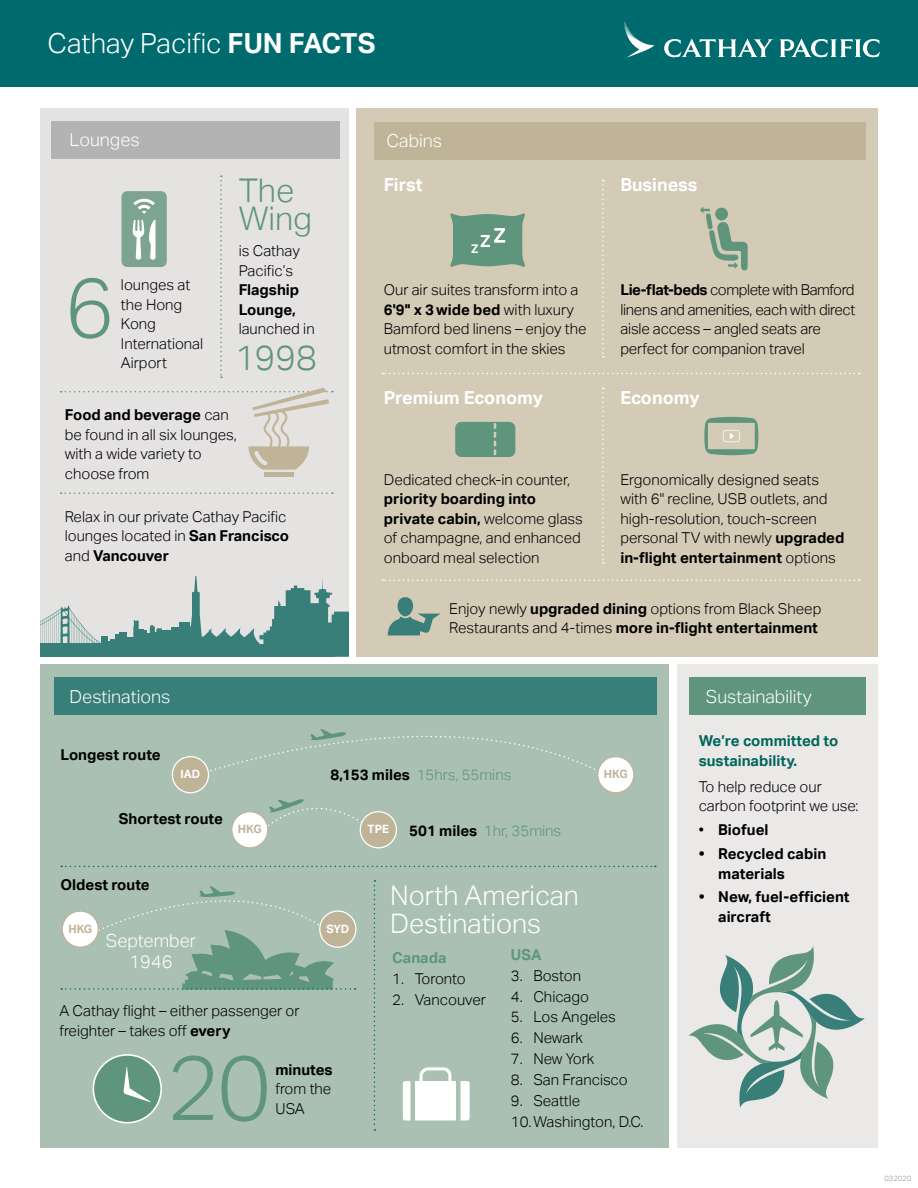
<style>
.page{position:relative;width:918px;height:1188px;background:#fff}
.page>*{position:absolute;margin:0;border:0;box-sizing:border-box;transform-origin:0 0}
.t1{font:300 90.75px "Cathay Pacific";color:#5f957c}
.t2{font:300 83.55px "Cathay Pacific";color:#5f957c}
.t3{font:300 35.1px "Cathay Pacific";color:#5f957c}
.t4{font:300 32.7px/28.7px "Cathay Pacific";color:#5f957c}
.t5{font:300 27.6px "Cathay Pacific";color:#fff}
.t6{font:300 27px/28.5px "Cathay Pacific";color:#fff}
.t7{font:300 18.15px/20.7px "Cathay Pacific";color:#fff;text-align:center}
.t8{font:300 18px "Cathay Pacific";color:#fff}
.t9{font:700 18px "Cathay Pacific";color:#fff}
.t10{font:300 15px/19.5px "Cathay Pacific";color:#000}
.t11{font:700 15px/19.5px "Cathay Pacific";color:#000}
.t12{font:300 15px/19.5px "Cathay Pacific";letter-spacing:-.02em;color:#000}
.t13{font:300 15px "Cathay Pacific";color:#5f957c}
.t14{font:700 15px/19.5px "Cathay Pacific";color:#00665a}
.t15{font:700 15px "Cathay Pacific";color:#5f957c}
.t16{font:700 11.55px "Cathay Pacific";color:#fff}
.t17{font:700 11.55px "Cathay Pacific";letter-spacing:-.025em;color:#c0b498}
.t18{font:300 7.5px "Cathay Pacific";color:#939598}
.s1{font-weight:700}
.s2{font-weight:700;color:#000}
.s3{font-weight:300}
</style>
<div class="page">
<div style="left:40px;top:664px;width:629px;height:484px;background:#a9c0b2"></div>
<div style="left:54px;top:678px;width:602px;height:37px;background:#387e79"></div>
<div style="left:40px;top:108px;width:309px;height:549px;background:#e5e2e2"></div>
<div style="left:356px;top:108px;width:522px;height:549px;background:#d4cbb7"></div>
<div style="left:51px;top:122px;width:288px;height:37px;background:#b3b3b3"></div>
<svg style="left:61px;top:492px;width:272px;height:2px"></svg>
<svg style="left:220px;top:176px;width:2px;height:202px"></svg>
<svg style="left:602px;top:180px;width:2px;height:177px"></svg>
<svg style="left:602px;top:388px;width:2px;height:176px"></svg>
<svg style="left:382px;top:373px;width:478px;height:1px"></svg>
<svg style="left:382px;top:579px;width:478px;height:2px"></svg>
<div style="left:264px;top:472px;width:30px;height:5px;background:#c0b498"></div>
<svg style="left:61px;top:388px;width:272px;height:82px"></svg>
<div style="left:374px;top:123px;width:492px;height:37px;background:#c0b498"></div>
<div style="left:677px;top:664px;width:201px;height:484px;background:#ebe8e8"></div>
<div style="left:689px;top:678px;width:176px;height:37px;background:#5f957c"></div>
<div style="left:0;top:0;width:918px;height:86px;background:#006b6e"></div>
<svg style="left:624px;top:22px;width:30px;height:35px"></svg>
<svg style="left:664px;top:38px;width:109px;height:19px"></svg>
<svg style="left:780px;top:38px;width:100px;height:19px"></svg>
<svg style="left:455px;top:422px;width:60px;height:35px;background:#64977e"></svg>
<svg style="left:195px;top:729px;width:409px;height:42px"></svg>
<svg style="left:265px;top:799px;width:109px;height:39px"></svg>
<div style="left:122px;top:191px;width:45px;height:76px;background:#7da490;border-radius:6px"></div>
<svg style="left:133px;top:220px;width:23px;height:40px"></svg>
<svg style="left:133px;top:198px;width:22px;height:16px"></svg>
<div style="left:172px;top:757px;width:36px;height:36px;background:#c0b498;border-radius:50%"></div>
<div style="left:172px;top:756px;width:37px;height:37px;border:1px solid #fff;border-radius:50%"></div>
<div style="left:598px;top:757px;width:36px;height:36px;background:#fff;border-radius:50%"></div>
<div style="left:597px;top:756px;width:38px;height:37px;border:1px solid #c0b498;border-radius:50%"></div>
<div style="left:232px;top:812px;width:36px;height:36px;background:#fff;border-radius:50%"></div>
<div style="left:231px;top:811px;width:38px;height:37px;border:1px solid #c0b498;border-radius:50%"></div>
<div style="left:360px;top:812px;width:36px;height:36px;background:#c0b498;border-radius:50%"></div>
<div style="left:360px;top:811px;width:37px;height:37px;border:1px solid #fff;border-radius:50%"></div>
<svg style="left:61px;top:865px;width:595px;height:266px"></svg>
<svg style="left:700px;top:207px;width:48px;height:64px"></svg>
<svg style="left:704px;top:417px;width:54px;height:38px"></svg>
<svg style="left:689px;top:946px;width:176px;height:162px"></svg>
<svg style="left:450px;top:213px;width:75px;height:54px;background:#74a089"></svg>
<svg style="left:40px;top:575px;width:309px;height:82px"></svg>
<svg style="left:388px;top:597px;width:53px;height:39px"></svg>
<h3 class="t5" style="left:48px;top:28px;width:330px">Cathay Pacific <span class="s1">FUN FACTS</span></h3>
<p class="t8" style="left:70px;top:130px;width:72px">Lounges</p>
<h2 class="t2" style="left:65px;top:259px;width:51px">6</h2>
<p class="t10" style="left:121px;top:276px;width:84px">lounges at the Hong<br>Kong<br>International<br>Airport</p>
<h3 class="t4" style="left:239px;top:176px;width:75px">The<br>Wing</h3>
<p class="t10" style="left:239px;top:241px;width:63px">is Cathay<br>Pacific’s</p>
<p class="t11" style="left:239px;top:280px;width:62px">Flagship<br>Lounge,</p>
<p class="t10" style="left:239px;top:319px;width:78px">launched in</p>
<h3 class="t3" style="left:235px;top:337px;width:83px">1998</h3>
<p class="t10" style="left:65px;top:405px;width:174px"><span class="s1">Food and beverage</span> can be found in all six lounges, with a wide variety to choose from</p>
<p class="t10" style="left:65px;top:507px;width:226px">Relax in our private Cathay Pacific lounges located in <span class="s1">San Francisco </span>and <span class="s1">Vancouver</span></p>
<p class="t8" style="left:386px;top:131px;width:57px">Cabins</p>
<p class="t9" style="left:384px;top:174px;width:40px">First</p>
<p class="t9" style="left:620px;top:174px;width:79px">Business</p>
<p class="t10" style="left:384px;top:280px;width:204px">Our air suites transform into a<br><span class="s1">6'9" x 3 wide bed</span> with luxury<br>Bamford bed linens – enjoy the utmost comfort in the skies</p>
<p class="t12" style="left:620px;top:280px;width:237px"><span class="s1">Lie-flat-beds</span> complete with Bamford linens and amenities, each with direct aisle access – angled seats are perfect for companion travel</p>
<p class="t9" style="left:384px;top:387px;width:161px">Premium Economy</p>
<p class="t9" style="left:620px;top:387px;width:81px">Economy</p>
<p class="t10" style="left:620px;top:470px;width:226px">Ergonomically designed seats with 6" recline, USB outlets, and high-resolution, touch-screen personal TV with newly <span class="s1">upgraded in-flight entertainment</span> options</p>
<p class="t10" style="left:384px;top:470px;width:188px">Dedicated check-in counter,</p>
<p class="t10" style="left:384px;top:489px;width:201px"><span class="s1">priority boarding into private cabin,</span> welcome glass of champagne, and enhanced onboard meal selection</p>
<p class="t10" style="left:449px;top:599px;width:374px">Enjoy newly <span class="s1">upgraded dining</span> options from Black Sheep<br>Restaurants and 4-times <span class="s1">more in-flight entertainment</span></p>
<p class="t8" style="left:70px;top:686px;width:102px">Destinations</p>
<p class="t11" style="left:60px;top:745px;width:102px">Longest route</p>
<p class="t13" style="left:330px;top:766px;width:182px"><span class="s2">8,153 miles</span> 15hrs, 55mins</p>
<p class="t16" style="left:180px;top:767px;width:21px">IAD</p>
<p class="t17" style="left:604px;top:767px;width:25px">HKG</p>
<p class="t11" style="left:119px;top:809px;width:106px">Shortest route</p>
<p class="t17" style="left:238px;top:823px;width:25px">HKG</p>
<p class="t11" style="left:60px;top:876px;width:91px">Oldest route</p>
<p class="t17" style="left:68px;top:922px;width:25px">HKG</p>
<p class="t16" style="left:326px;top:922px;width:25px">SYD</p>
<p class="t7" style="left:106px;top:931px;width:92px">September<br>1946</p>
<p class="t10" style="left:59px;top:1001px;width:242px">A Cathay flight – either passenger or freighter – takes off <span class="s1">every</span></p>
<p class="t11" style="left:275px;top:1060px;width:59px">minutes</p>
<p class="t10" style="left:275px;top:1079px;width:57px">from the</p>
<h1 class="t1" style="left:166px;top:1036px;width:106px">20</h1>
<p class="t10" style="left:275px;top:1099px;width:31px">USA</p>
<p class="t16" style="left:368px;top:823px;width:23px">TPE</p>
<p class="t13" style="left:409px;top:822px;width:154px"><span class="s2">501 miles</span> 1hr, 35mins</p>
<h3 class="t6" style="left:390px;top:881px;width:190px">North American<br>Destinations</h3>
<p class="t15" style="left:392px;top:949px;width:56px">Canada</p>
<p class="t10" style="left:392px;top:969px;width:75px">1. Toronto</p>
<p class="t10" style="left:392px;top:990px;width:95px">2. Vancouver</p>
<p class="t15" style="left:511px;top:946px;width:32px">USA</p>
<p class="t10" style="left:511px;top:966px;width:72px">3. Boston</p>
<p class="t10" style="left:511px;top:987px;width:80px">4. Chicago</p>
<p class="t10" style="left:511px;top:1008px;width:107px">5. Los Angeles</p>
<p class="t10" style="left:511px;top:1028px;width:74px">6. Newark</p>
<p class="t10" style="left:511px;top:1049px;width:85px">7. New York</p>
<p class="t10" style="left:511px;top:1070px;width:118px">8. San Francisco</p>
<p class="t10" style="left:511px;top:1090px;width:134px;line-height:20.9px">9. Seattle<br>10.Washington, D.C.</p>
<p class="t8" style="left:706px;top:686px;width:107px">Sustainability</p>
<p class="t14" style="left:699px;top:731px;width:141px">We’re committed to sustainability.</p>
<p class="t10" style="left:699px;top:777px;width:161px">To help reduce our carbon footprint we use:</p>
<p class="t11" style="left:699px;top:820px;width:71px"><span class="s3">•</span> Biofuel</p>
<p class="t11" style="left:718px;top:844px;width:109px;text-indent:-20px">• Recycled cabin materials</p>
<p class="t11" style="left:718px;top:887px;width:133px;text-indent:-20px">• New, fuel-efficient aircraft</p>
<p class="t18" style="left:884px;top:1174px;width:28px">032020</p>
</div>
